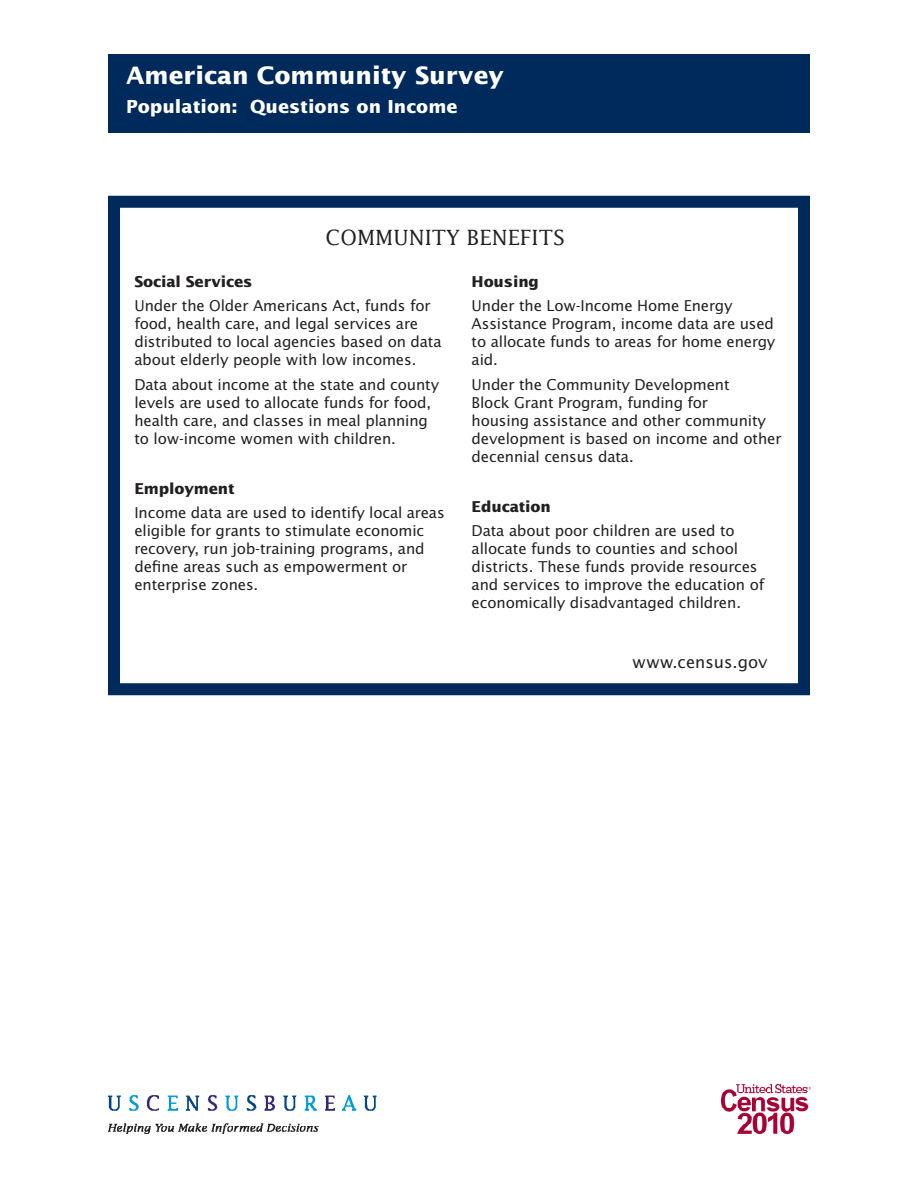
<style>
.page{position:relative;width:918px;height:1188px;background:#fff}
.page>*{position:absolute;margin:0;border:0;box-sizing:border-box;transform-origin:0 0}
.t1{font:700 24px "Lucida Sans";color:#fff}
.t2{font:21px "Lucida";color:#231f20}
.t3{font:700 18px "Lucida Sans";color:#fff}
.t4{font:16.5px "Lucida Sans";color:#231f20}
.Box_Text{font:15px/18px "Lucida Sans";letter-spacing:-.01em;color:#231f20}
.Box_Text-2{font:700 15px "Lucida Sans";letter-spacing:-.01em;color:#231f20}
</style>
<div class="page">
<div style="left:108px;top:196px;width:702px;height:499px;border:12px solid #00295c"></div>
<img style="left:108px;top:1095px;width:269px;height:39px">
<img style="left:722px;top:1085px;width:88px;height:49px">
<div style="left:108px;top:54px;width:702px;height:78px;background:#00295c"></div>
<p class="t1" style="left:126px;top:62px;width:380px">American Community Survey</p>
<p class="t3" style="left:126px;top:96px;width:333px">Population: Questions on Income</p>
<p class="t2" style="left:326px;top:225px;width:241px">COMMUNITY BENEFITS</p>
<p class="Box_Text-2" style="left:134px;top:273px;width:120px">Social Services</p>
<p class="Box_Text" style="left:134px;top:297px;width:309px">Under the Older Americans Act, funds for food, health care, and legal services are distributed to local agencies based on data about elderly people with low incomes.</p>
<p class="Box_Text" style="left:134px;top:376px;width:306px">Data about income at the state and county levels are used to allocate funds for food, health care, and classes in meal planning to low-income women with children.</p>
<p class="Box_Text-2" style="left:134px;top:480px;width:102px">Employment</p>
<p class="Box_Text" style="left:134px;top:504px;width:312px">Income data are used to identify local areas eligible for grants to stimulate economic recovery, run job-training programs, and define areas such as empowerment or enterprise zones.</p>
<p class="Box_Text-2" style="left:472px;top:273px;width:69px">Housing</p>
<p class="Box_Text" style="left:472px;top:297px;width:305px">Under the Low-Income Home Energy<br>Assistance Program, income data are used to allocate funds to areas for home energy aid.</p>
<p class="Box_Text" style="left:472px;top:376px;width:311px">Under the Community Development<br>Block Grant Program, funding for<br>housing assistance and other community development is based on income and other decennial census data.</p>
<p class="Box_Text-2" style="left:472px;top:498px;width:81px">Education</p>
<p class="Box_Text" style="left:472px;top:522px;width:294px">Data about poor children are used to allocate funds to counties and school districts. These funds provide resources and services to improve the education of economically disadvantaged children.</p>
<p class="t4" style="left:632px;top:653px;width:137px">www.census.gov</p>
</div>
